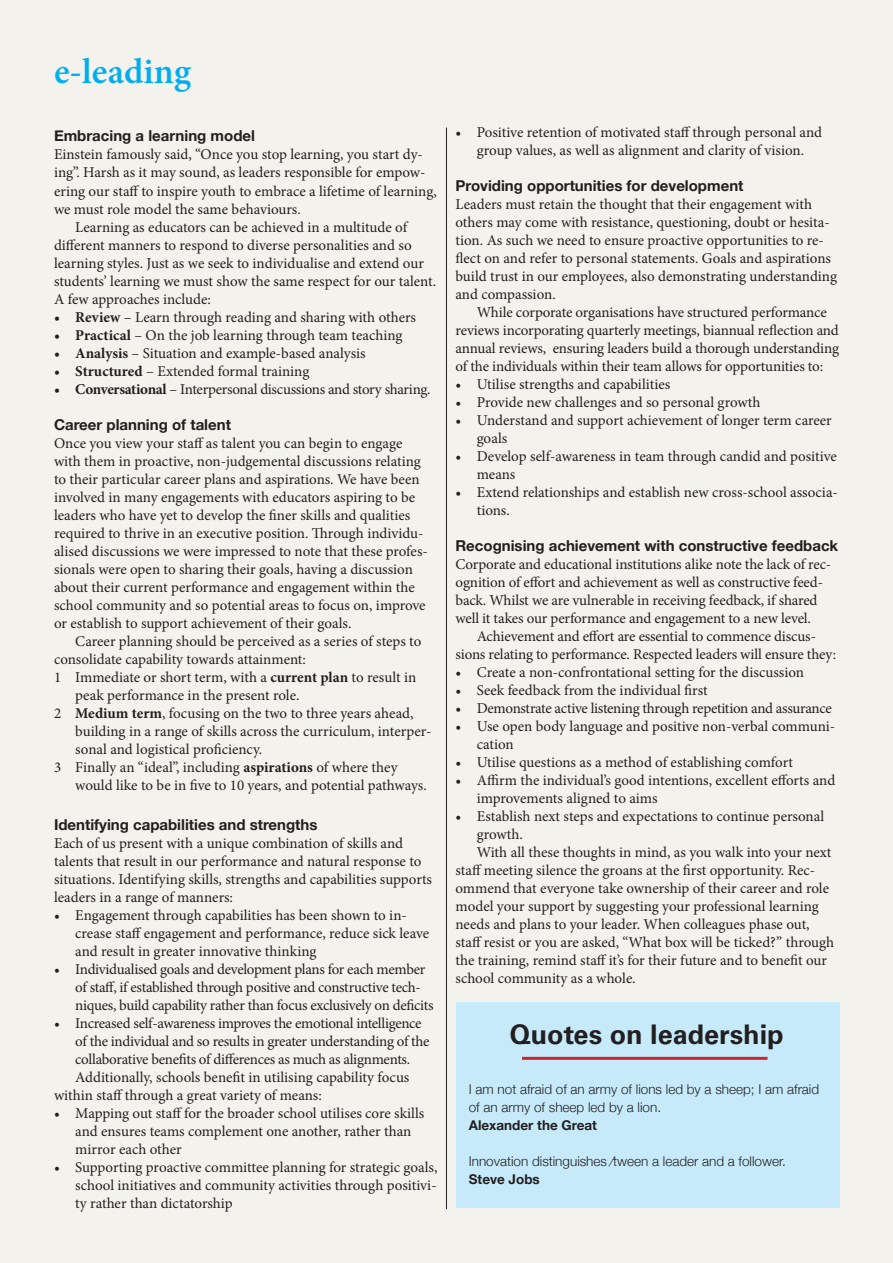
<style>
.page{position:relative;width:893px;height:1263px;background:#f4f2ec}
.page>*{position:absolute;margin:0;border:0;box-sizing:border-box;transform-origin:0 0}
.t1{font:600 36px "Minion Pro";color:#00aeef}
.box_head{font:700 27px "Univers";color:#231f20}
.text{font:15px/18px "Minion Pro";letter-spacing:-.005em;color:#231f20}
.text-2{font:15px/18px "Minion Pro";letter-spacing:-.025em;color:#231f20}
.sub_h{font:700 15px "Helvetica Neue";color:#231f20}
.box{font:300 13.5px/18px "Helvetica Neue";color:#231f20}
.box-2{font:700 13.5px "Helvetica Neue";color:#231f20}
.s1{font-weight:700}
</style>
<div class="page">
<hr style="left:446px;top:128px;width:1px;height:1081px;background:#231f20">
<div style="left:456px;top:1002px;width:383px;height:206px;background:#c6eafa"></div>
<hr style="left:522px;top:1057px;width:245px;height:3px;background:#d1232a">
<p class="t1" style="left:54px;top:46px;width:139px">e-leading</p>
<p class="sub_h" style="left:54px;top:124px;width:202px">Embracing a learning model</p>
<p class="text" style="left:54px;top:146px;width:384px">Einstein famously said, “Once you stop learning, you start dy&shy;ing”. Harsh as it may sound, as leaders responsible for empow&shy;ering our staff to inspire youth to embrace a lifetime of learning, we must role model the same behaviours.</p>
<p class="text" style="left:54px;top:218px;width:384px;text-indent:21px">Learning as educators can be achieved in a multitude of different manners to respond to diverse personalities and so learning styles. Just as we seek to individualise and extend our students’ learning we must show the same respect for our talent.<br>A few approaches include:</p>
<p class="text" style="left:54px;top:308px;width:364px"><span class="s1">• Review</span> – Learn through reading and sharing with others</p>
<p class="text" style="left:54px;top:326px;width:350px"><span class="s1">• Practical</span> – On the job learning through team teaching</p>
<p class="text" style="left:54px;top:344px;width:313px"><span class="s1">• Analysis</span> – Situation and example-based analysis</p>
<p class="text" style="left:54px;top:362px;width:257px"><span class="s1">• Structured</span> – Extended formal training</p>
<p class="text-2" style="left:54px;top:380px;width:378px"><span class="s1">• Conversational</span> – Interpersonal discussions and story sharing.</p>
<p class="sub_h" style="left:54px;top:412px;width:178px">Career planning of talent</p>
<p class="text" style="left:54px;top:434px;width:375px">Once you view your staff as talent you can begin to engage with them in proactive, non-judgemental discussions relating to their particular career plans and aspirations. We have been involved in many engagements with educators aspiring to be leaders who have yet to develop the finer skills and qualities required to thrive in an executive position. Through individu&shy;alised discussions we were impressed to note that these profes&shy;sionals were open to sharing their goals, having a discussion about their current performance and engagement within the school community and so potential areas to focus on, improve or establish to support achievement of their goals.</p>
<p class="text" style="left:54px;top:632px;width:369px;text-indent:21px">Career planning should be perceived as a series of steps to consolidate capability towards attainment:</p>
<p class="text" style="left:75px;top:668px;width:342px;text-indent:-21px">1 Immediate or short term, with a <span class="s1">current plan</span> to result in peak performance in the present role.</p>
<p class="text" style="left:75px;top:704px;width:358px;text-indent:-21px">2 <span class="s1">Medium term</span>, focusing on the two to three years ahead, building in a range of skills across the curriculum, interper&shy;sonal and logistical proficiency.</p>
<p class="text" style="left:75px;top:758px;width:353px;text-indent:-21px">3 Finally an “ideal”, including <span class="s1">aspirations</span> of where they would like to be in five to 10 years, and potential pathways.</p>
<p class="sub_h" style="left:54px;top:813px;width:265px">Identifying capabilities and strengths</p>
<p class="text" style="left:54px;top:834px;width:380px">Each of us present with a unique combination of skills and talents that result in our performance and natural response to situations. Identifying skills, strengths and capabilities supports leaders in a range of manners:</p>
<p class="text" style="left:75px;top:906px;width:355px;text-indent:-21px">• Engagement through capabilities has been shown to in&shy;crease staff engagement and performance, reduce sick leave and result in greater innovative thinking</p>
<p class="text-2" style="left:75px;top:960px;width:360px;text-indent:-21px">• Individualised goals and development plans for each member of staff, if established through positive and constructive tech&shy;niques, build capability rather than focus exclusively on deficits</p>
<p class="text" style="left:75px;top:1014px;width:356px;text-indent:-21px">• Increased self-awareness improves the emotional intelligence of the individual and so results in greater understanding of the collaborative benefits of differences as much as alignments.</p>
<p class="text" style="left:54px;top:1068px;width:357px;text-indent:21px">Additionally, schools benefit in utilising capability focus within staff through a great variety of means:</p>
<p class="text" style="left:75px;top:1104px;width:351px;text-indent:-21px">• Mapping out staff for the broader school utilises core skills and ensures teams complement one another, rather than mirror each other</p>
<p class="text" style="left:75px;top:1158px;width:364px;text-align:justify;text-indent:-21px">• Supporting proactive committee planning for strategic goals, school initiatives and community activities through positivi&shy;ty rather than dictatorship</p>
<p class="text" style="left:455px;top:123px;width:368px;text-align:center">• Positive retention of motivated staff through personal and group values, as well as alignment and clarity of vision.</p>
<p class="sub_h" style="left:455px;top:174px;width:290px">Providing opportunities for development</p>
<p class="text" style="left:455px;top:195px;width:383px">Leaders must retain the thought that their engagement with others may come with resistance, questioning, doubt or hesita&shy;tion. As such we need to ensure proactive opportunities to re&shy;flect on and refer to personal statements. Goals and aspirations build trust in our employees, also demonstrating understanding and compassion.</p>
<p class="text" style="left:455px;top:303px;width:385px;text-indent:21px">While corporate organisations have structured performance reviews incorporating quarterly meetings, biannual reflection and annual reviews, ensuring leaders build a thorough understanding of the individuals within their team allows for opportunities to:</p>
<p class="text" style="left:455px;top:375px;width:216px">• Utilise strengths and capabilities</p>
<p class="text" style="left:455px;top:393px;width:306px">• Provide new challenges and so personal growth</p>
<p class="text" style="left:477px;top:411px;width:357px;text-indent:-21px">• Understand and support achievement of longer term career goals</p>
<p class="text" style="left:477px;top:447px;width:362px;text-indent:-21px">• Develop self-awareness in team through candid and positive means</p>
<p class="text" style="left:477px;top:483px;width:363px;text-indent:-21px">• Extend relationships and establish new cross-school associa&shy;tions.</p>
<p class="sub_h" style="left:455px;top:534px;width:384px">Recognising achievement with constructive feedback</p>
<p class="text" style="left:455px;top:555px;width:377px">Corporate and educational institutions alike note the lack of rec&shy;ognition of effort and achievement as well as constructive feed&shy;back. Whilst we are vulnerable in receiving feedback, if shared well it takes our performance and engagement to a new level.</p>
<p class="text" style="left:455px;top:627px;width:382px;text-align:center">Achievement and effort are essential to commence discus-<br>sions relating to performance. Respected leaders will ensure they:</p>
<p class="text" style="left:455px;top:663px;width:350px">• Create a non-confrontational setting for the discussion</p>
<p class="text" style="left:455px;top:681px;width:254px">• Seek feedback from the individual first</p>
<p class="text" style="left:455px;top:699px;width:378px">• Demonstrate active listening through repetition and assurance</p>
<p class="text" style="left:477px;top:717px;width:360px;text-indent:-21px">• Use open body language and positive non-verbal communi&shy;cation</p>
<p class="text" style="left:455px;top:753px;width:339px">• Utilise questions as a method of establishing comfort</p>
<p class="text" style="left:477px;top:771px;width:360px;text-indent:-21px">• Affirm the individual’s good intentions, excellent efforts and improvements aligned to aims</p>
<p class="text" style="left:477px;top:807px;width:349px;text-indent:-21px">• Establish next steps and expectations to continue personal growth.</p>
<p class="text" style="left:455px;top:843px;width:380px;text-indent:21px">With all these thoughts in mind, as you walk into your next staff meeting silence the groans at the first opportunity. Rec&shy;ommend that everyone take ownership of their career and role model your support by suggesting your professional learning needs and plans to your leader. When colleagues phase out, staff resist or you are asked, “What box will be ticked?” through the training, remind staff it’s for their future and to benefit our school community as a whole.</p>
<p class="box_head" style="left:510px;top:1019px;width:276px">Quotes on leadership</p>
<p class="box" style="left:469px;top:1079px;width:352px">I am not afraid of an army of lions led by a sheep; I am afraid of an army of sheep led by a lion.</p>
<p class="box-2" style="left:469px;top:1114px;width:130px">Alexander the Great</p>
<p class="box" style="left:469px;top:1151px;width:319px">Innovation distinguishes between a leader and a follower.<br><span class="s1">Steve Jobs</span></p>
</div>
